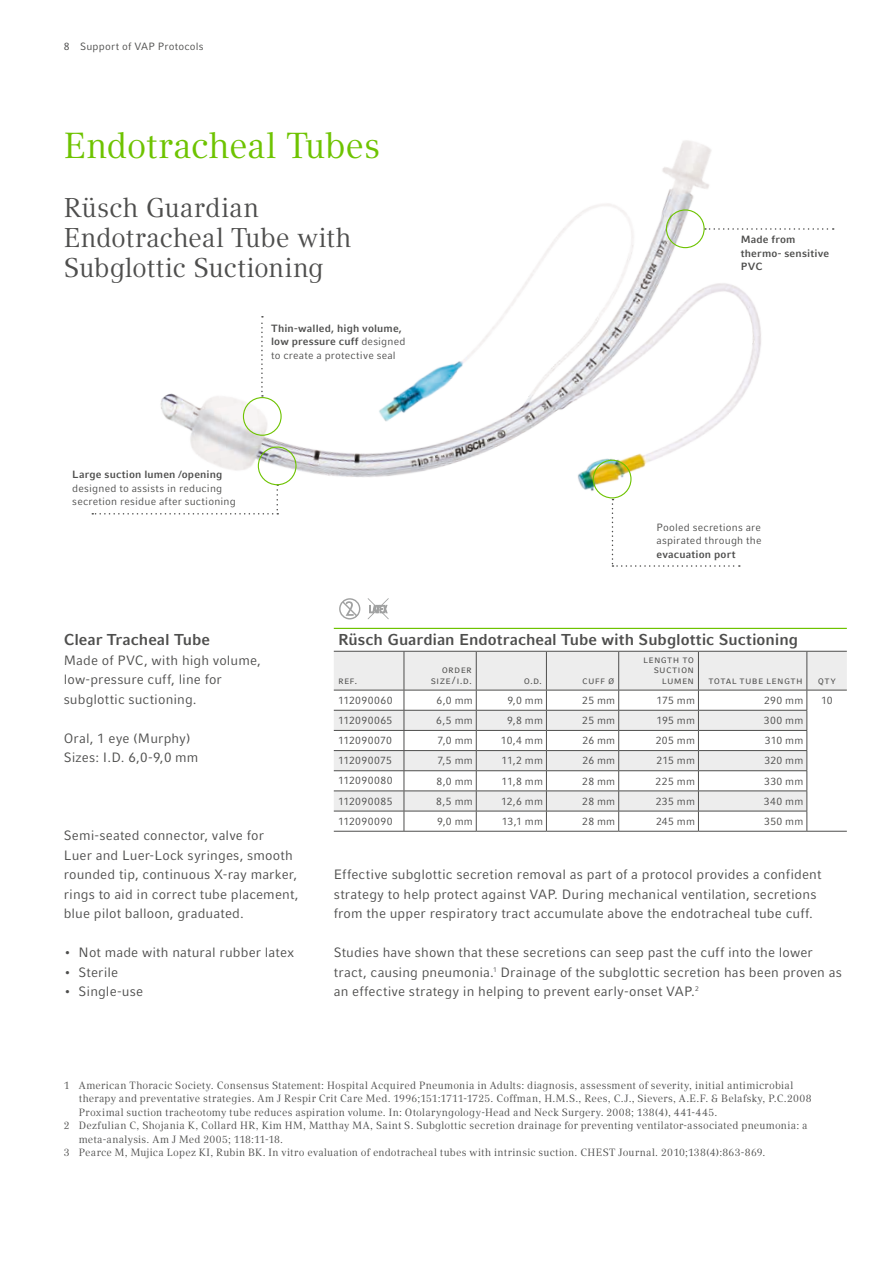
<style>
.page{position:relative;width:893px;height:1263px;background:#fff}
.page>*{position:absolute;margin:0;border:0;box-sizing:border-box;transform-origin:0 0}
.t1{font:36px "Compatil Text LT Pro";letter-spacing:-.01em;color:#6ec300}
.t2{font:27px/30px "Compatil Text LT Pro";color:#4e4e4d}
.t3{font:700 15.75px "Compatil Fact LT Pro";color:#4e4e4d}
.t4{font:13.5px/19.5px "Compatil Fact LT Pro";letter-spacing:.01em;color:#4e4e4d}
.t5{font:10.5px "Compatil Text LT Pro";letter-spacing:.025em;color:#4e4e4d}
.t6{font:10.5px/10.5px "Compatil Fact LT Pro";letter-spacing:.025em;color:#4e4e4d;text-align:right}
.t7{font:700 10.5px/13.5px "Compatil Fact LT Pro";letter-spacing:.015em;color:#4e4e4d}
.s1{font-weight:400}
</style>
<div class="page">
<hr style="left:334px;top:628px;width:513px;height:1px;background:#6ec300">
<svg style="left:334px;top:652px;width:513px;height:179px"></svg>
<hr style="left:334px;top:831px;width:70px;height:1px;background:#4e4e4d">
<hr style="left:404px;top:831px;width:72px;height:1px;background:#4e4e4d">
<hr style="left:476px;top:831px;width:70px;height:1px;background:#4e4e4d">
<hr style="left:546px;top:831px;width:73px;height:1px;background:#4e4e4d">
<hr style="left:619px;top:831px;width:79px;height:1px;background:#4e4e4d">
<hr style="left:698px;top:831px;width:109px;height:1px;background:#4e4e4d">
<hr style="left:807px;top:831px;width:40px;height:1px;background:#4e4e4d">
<hr style="left:334px;top:651px;width:70px;height:1px;background:#4e4e4d">
<hr style="left:404px;top:651px;width:72px;height:1px;background:#4e4e4d">
<hr style="left:476px;top:651px;width:70px;height:1px;background:#4e4e4d">
<hr style="left:546px;top:651px;width:73px;height:1px;background:#4e4e4d">
<hr style="left:619px;top:651px;width:79px;height:1px;background:#4e4e4d">
<hr style="left:698px;top:651px;width:109px;height:1px;background:#4e4e4d">
<hr style="left:807px;top:651px;width:40px;height:1px;background:#4e4e4d">
<hr style="left:334px;top:690px;width:70px;height:1px;background:#4e4e4d">
<hr style="left:404px;top:690px;width:72px;height:1px;background:#4e4e4d">
<hr style="left:476px;top:690px;width:70px;height:1px;background:#4e4e4d">
<hr style="left:546px;top:690px;width:73px;height:1px;background:#4e4e4d">
<hr style="left:619px;top:690px;width:79px;height:1px;background:#4e4e4d">
<hr style="left:698px;top:690px;width:109px;height:1px;background:#4e4e4d">
<hr style="left:807px;top:690px;width:40px;height:1px;background:#4e4e4d">
<hr style="left:404px;top:651px;width:1px;height:39px;background:#4e4e4d">
<hr style="left:476px;top:651px;width:1px;height:39px;background:#4e4e4d">
<hr style="left:546px;top:651px;width:1px;height:39px;background:#4e4e4d">
<hr style="left:618px;top:651px;width:1px;height:39px;background:#4e4e4d">
<hr style="left:698px;top:651px;width:1px;height:39px;background:#4e4e4d">
<hr style="left:807px;top:651px;width:1px;height:39px;background:#4e4e4d">
<img style="left:128px;top:140px;width:633px;height:424px">
<svg style="left:339px;top:598px;width:21px;height:21px"></svg>
<svg style="left:368px;top:598px;width:21px;height:21px"></svg>
<svg style="left:261px;top:316px;width:2px;height:81px"></svg>
<svg style="left:612px;top:499px;width:128px;height:68px"></svg>
<svg style="left:92px;top:484px;width:186px;height:30px"></svg>
<svg style="left:705px;top:228px;width:129px;height:2px"></svg>
<div style="left:243px;top:397px;width:39px;height:39px;border:1px solid #6ec300;border-radius:50%"></div>
<div style="left:593px;top:460px;width:38px;height:38px;border:1px solid #6ec300;border-radius:50%"></div>
<div style="left:666px;top:209px;width:39px;height:39px;border:1px solid #6ec300;border-radius:50%"></div>
<div style="left:258px;top:446px;width:39px;height:39px;border:1px solid #6ec300;border-radius:50%"></div>
<p class="t6" style="left:64px;top:41px;width:141px">8 Support of VAP Protocols</p>
<h1 class="t1" style="left:64px;top:124px;width:318px">Endotracheal Tubes</h1>
<h2 class="t2" style="left:64px;top:193px;width:289px">Rüsch Guardian<br>Endotracheal Tube with<br>Subglottic Suctioning</h2>
<p class="t7" style="left:271px;top:322px;width:136px">Thin-walled, high volume, low pressure cuff <span class="s1">designed to create a protective seal</span></p>
<p class="t7" style="left:72px;top:468px;width:152px">Large suction lumen /opening</p>
<p class="t6" style="left:72px;top:481px;width:165px;line-height:13.5px;text-align:left">designed to assists in reducing secretion residue after suctioning</p>
<p class="t7" style="left:741px;top:233px;width:90px">Made from thermo- sensitive<br>PVC</p>
<p class="t6" style="left:657px;top:521px;width:107px;line-height:13.5px;text-align:left">Pooled secretions are aspirated through the</p>
<p class="t7" style="left:657px;top:548px;width:81px">evacuation port</p>
<p class="t3" style="left:64px;top:630px;width:148px">Clear Tracheal Tube</p>
<p class="t4" style="left:64px;top:650px;width:199px">Made of PVC, with high volume, low-pressure cuff, line for subglottic suctioning.</p>
<p class="t4" style="left:64px;top:728px;width:136px">Oral, 1 eye (Murphy)<br>Sizes: I.D. 6,0-9,0 mm</p>
<p class="t4" style="left:64px;top:826px;width:236px">Semi-seated connector, valve for<br>Luer and Luer-Lock syringes, smooth rounded tip, continuous X-ray marker, rings to aid in correct tube placement, blue pilot balloon, graduated.</p>
<p class="t4" style="left:64px;top:943px;width:232px">• Not made with natural rubber latex</p>
<p class="t4" style="left:64px;top:962px;width:56px">• Sterile</p>
<p class="t4" style="left:64px;top:982px;width:81px">• Single-use</p>
<p class="t3" style="left:338px;top:630px;width:462px">Rüsch Guardian Endotracheal Tube with Subglottic Suctioning</p>
<p class="t6" style="left:338px;top:675px;width:21px">ref.</p>
<p class="t6" style="left:431px;top:664px;width:43px">order size/ I.D.</p>
<p class="t6" style="left:524px;top:675px;width:20px">O.D.</p>
<p class="t6" style="left:582px;top:675px;width:34px">Cuff ø</p>
<p class="t6" style="left:643px;top:654px;width:53px">Length to suction lumen</p>
<p class="t6" style="left:708px;top:675px;width:96px">Total Tube Length</p>
<p class="t6" style="left:818px;top:675px;width:20px">qty</p>
<p class="t6" style="left:338px;top:695px;width:56px">112090060</p>
<p class="t6" style="left:436px;top:695px;width:38px">6,0 mm</p>
<p class="t6" style="left:507px;top:695px;width:37px">9,0 mm</p>
<p class="t6" style="left:582px;top:695px;width:35px">25 mm</p>
<p class="t6" style="left:656px;top:695px;width:40px">175 mm</p>
<p class="t6" style="left:764px;top:695px;width:41px">290 mm</p>
<p class="t6" style="left:821px;top:695px;width:13px">10</p>
<p class="t6" style="left:338px;top:715px;width:56px">112090065</p>
<p class="t6" style="left:436px;top:715px;width:38px">6,5 mm</p>
<p class="t6" style="left:507px;top:715px;width:37px">9,8 mm</p>
<p class="t6" style="left:582px;top:715px;width:35px">25 mm</p>
<p class="t6" style="left:656px;top:715px;width:40px">195 mm</p>
<p class="t6" style="left:764px;top:715px;width:41px">300 mm</p>
<p class="t6" style="left:338px;top:735px;width:56px">112090070</p>
<p class="t6" style="left:438px;top:735px;width:37px">7,0 mm</p>
<p class="t6" style="left:501px;top:735px;width:44px">10,4 mm</p>
<p class="t6" style="left:582px;top:735px;width:34px">26 mm</p>
<p class="t6" style="left:656px;top:735px;width:41px">205 mm</p>
<p class="t6" style="left:765px;top:735px;width:40px">310 mm</p>
<p class="t6" style="left:338px;top:755px;width:56px">112090075</p>
<p class="t6" style="left:437px;top:755px;width:37px">7,5 mm</p>
<p class="t6" style="left:501px;top:755px;width:43px">11,2 mm</p>
<p class="t6" style="left:582px;top:755px;width:34px">26 mm</p>
<p class="t6" style="left:656px;top:755px;width:40px">215 mm</p>
<p class="t6" style="left:764px;top:755px;width:41px">320 mm</p>
<p class="t6" style="left:338px;top:776px;width:56px">112090080</p>
<p class="t6" style="left:436px;top:776px;width:38px">8,0 mm</p>
<p class="t6" style="left:501px;top:776px;width:43px">11,8 mm</p>
<p class="t6" style="left:582px;top:776px;width:35px">28 mm</p>
<p class="t6" style="left:656px;top:776px;width:41px">225 mm</p>
<p class="t6" style="left:764px;top:776px;width:41px">330 mm</p>
<p class="t6" style="left:338px;top:796px;width:56px">112090085</p>
<p class="t6" style="left:436px;top:796px;width:38px">8,5 mm</p>
<p class="t6" style="left:501px;top:796px;width:43px">12,6 mm</p>
<p class="t6" style="left:582px;top:796px;width:35px">28 mm</p>
<p class="t6" style="left:656px;top:796px;width:41px">235 mm</p>
<p class="t6" style="left:764px;top:796px;width:41px">340 mm</p>
<p class="t6" style="left:338px;top:816px;width:56px">112090090</p>
<p class="t6" style="left:437px;top:816px;width:37px">9,0 mm</p>
<p class="t6" style="left:502px;top:816px;width:43px">13,1 mm</p>
<p class="t6" style="left:582px;top:816px;width:35px">28 mm</p>
<p class="t6" style="left:656px;top:816px;width:41px">245 mm</p>
<p class="t6" style="left:764px;top:816px;width:41px">350 mm</p>
<p class="t4" style="left:334px;top:865px;width:489px">Effective subglottic secretion removal as part of a protocol provides a confident strategy to help protect against VAP. During mechanical ventilation, secretions from the upper respiratory tract accumulate above the endotracheal tube cuff.</p>
<p class="t4" style="left:334px;top:943px;width:510px">Studies have shown that these secretions can seep past the cuff into the lower tract, causing pneumonia.<sup>1</sup> Drainage of the subglottic secretion has been proven as an effective strategy in helping to prevent early-onset VAP.<sup>2</sup></p>
<p class="t5" style="left:64px;top:1079px;width:731px">1 American Thoracic Society. Consensus Statement: Hospital Acquired Pneumonia in Adults: diagnosis, assessment of severity, initial antimicrobial</p>
<p class="t5" style="left:79px;top:1092px;width:734px">therapy and preventative strategies. Am J Respir Crit Care Med. 1996;151:1711-1725. Coffman, H.M.S., Rees, C.J., Sievers, A.E.F. &amp; Belafsky, P.C.2008</p>
<p class="t5" style="left:79px;top:1106px;width:640px">Proximal suction tracheotomy tube reduces aspiration volume. In: Otolaryngology-Head and Neck Surgery. 2008; 138(4), 441-445.</p>
<p class="t5" style="left:64px;top:1119px;width:745px">2 Dezfulian C, Shojania K, Collard HR, Kim HM, Matthay MA, Saint S. Subglottic secretion drainage for preventing ventilator-associated pneumonia: a</p>
<p class="t5" style="left:79px;top:1133px;width:206px">meta-analysis. Am J Med 2005; 118:11-18.</p>
<p class="t5" style="left:64px;top:1146px;width:703px">3 Pearce M, Mujica Lopez KI, Rubin BK. In vitro evaluation of endotracheal tubes with intrinsic suction. CHEST Journal. 2010;138(4):863-869.</p>
</div>
